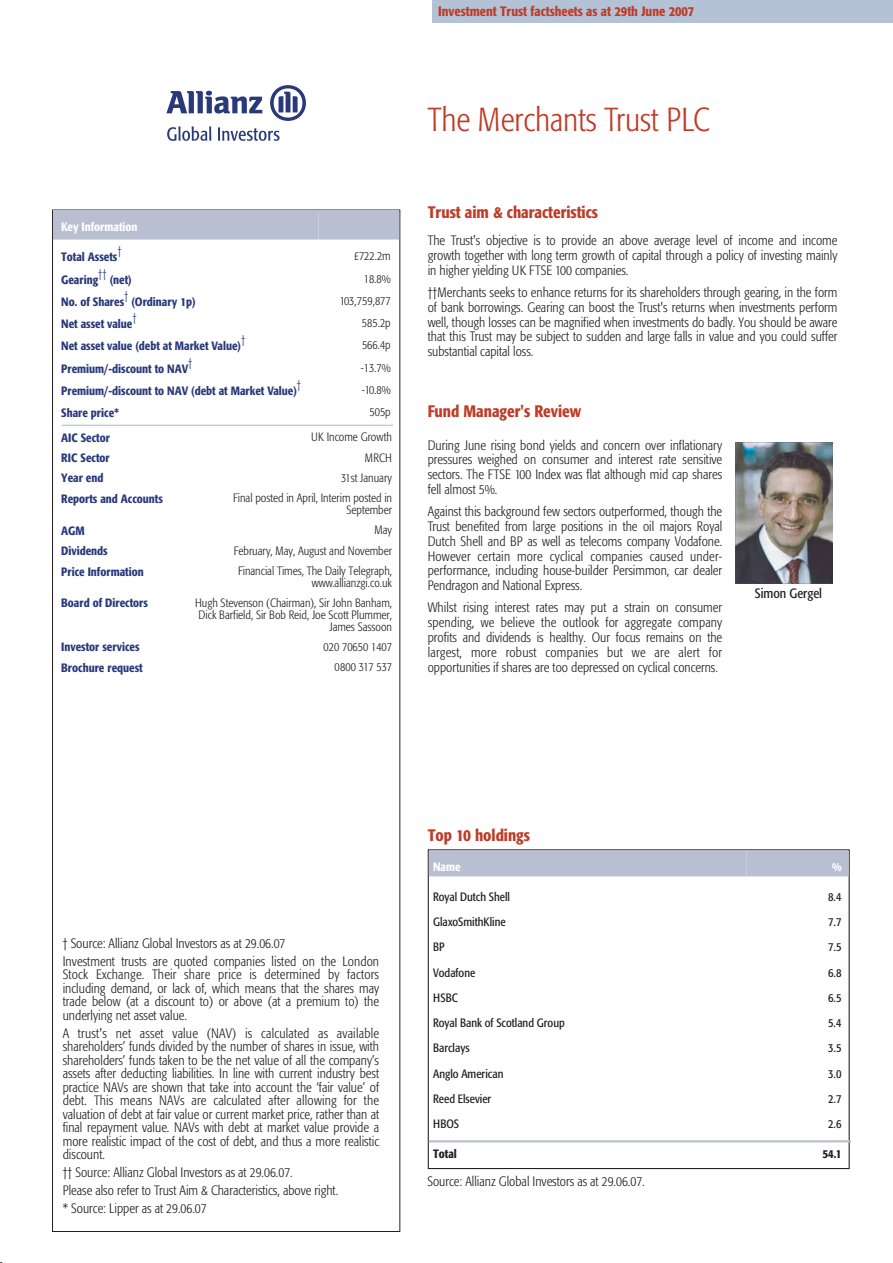
<style>
.page{position:relative;width:893px;height:1263px;background:#fff}
.page>*{position:absolute;margin:0;border:0;box-sizing:border-box;transform-origin:0 0}
.t1{font:300 33px "Formata Condensed";color:#be3c28}
.t2{font:500 16.5px "Formata Condensed";color:#be3c28}
.t3{font:300 13.5px/14.9px "Formata Condensed";color:#231f20;text-align:justify}
.t4{font:500 13.5px "Formata Condensed";color:#be3c28}
.t5{font:13.5px "Formata Condensed";color:#231f20}
.t6{font:300 12px/12px "Formata Condensed";color:#231f20;text-align:right}
.t7{font:500 12px "Formata Condensed";color:#29397a}
.t8{font:12px "Formata Condensed";color:#231f20}
.t9{font:500 12px "Formata Condensed";color:#fff}
.t10{font:500 12px "Formata Condensed";color:#231f20}
.t11{font:300 12px "Formata Condensed";color:#29397a}
</style>
<div class="page">
<div style="left:747px;top:851px;width:100px;height:25px;background:#b7bfd0"></div>
<div style="left:746px;top:850px;width:102px;height:26px;border:2px solid #b7bfd0"></div>
<div style="left:429px;top:851px;width:316px;height:25px;background:#b7bfd0"></div>
<div style="left:429px;top:850px;width:317px;height:26px;border:2px solid #b7bfd0"></div>
<div style="left:319px;top:211px;width:79px;height:28px;background:#b7bfd0"></div>
<div style="left:318px;top:210px;width:81px;height:30px;border:2px solid #b7bfd0"></div>
<div style="left:54px;top:211px;width:263px;height:28px;background:#b7bfd0"></div>
<div style="left:53px;top:210px;width:265px;height:30px;border:2px solid #b7bfd0"></div>
<div style="left:432px;top:0;width:460px;height:23px;background:#b4c2d5"></div>
<svg style="left:167px;top:126px;width:44px;height:15px"></svg>
<svg style="left:218px;top:127px;width:61px;height:14px"></svg>
<svg style="left:166px;top:91px;width:96px;height:23px"></svg>
<svg style="left:270px;top:85px;width:36px;height:36px"></svg>
<hr style="left:62px;top:425px;width:331px;height:1px;background:#b7bfd0">
<hr style="left:429px;top:1140px;width:422px;height:2px;background:#b7bfd0">
<img style="left:735px;top:442px;width:98px;height:141px">
<p class="t4" style="left:438px;top:6px;width:257px">Investment Trust factsheets as at 29th June 2007</p>
<p class="t9" style="left:61px;top:221px;width:78px">Key Information</p>
<p class="t11" style="left:117px;top:246px;width:6px">†</p>
<p class="t7" style="left:61px;top:252px;width:58px">Total Assets</p>
<p class="t6" style="left:354px;top:251px;width:38px">£722.2m</p>
<p class="t11" style="left:98px;top:268px;width:10px">††</p>
<p class="t7" style="left:61px;top:274px;width:38px">Gearing</p>
<p class="t6" style="left:364px;top:273px;width:28px">18.8%</p>
<p class="t7" style="left:110px;top:274px;width:24px">(net)</p>
<p class="t11" style="left:124px;top:291px;width:6px">†</p>
<p class="t7" style="left:61px;top:297px;width:64px">No. of Shares</p>
<p class="t6" style="left:340px;top:296px;width:52px">103,759,877</p>
<p class="t7" style="left:131px;top:297px;width:66px">(Ordinary 1p)</p>
<p class="t11" style="left:132px;top:313px;width:6px">†</p>
<p class="t7" style="left:61px;top:319px;width:73px">Net asset value</p>
<p class="t6" style="left:362px;top:318px;width:30px">585.2p</p>
<p class="t11" style="left:241px;top:335px;width:6px">†</p>
<p class="t7" style="left:61px;top:341px;width:181px">Net asset value (debt at Market Value)</p>
<p class="t6" style="left:362px;top:340px;width:30px">566.4p</p>
<p class="t11" style="left:188px;top:357px;width:6px">†</p>
<p class="t7" style="left:61px;top:363px;width:129px">Premium/-discount to NAV</p>
<p class="t6" style="left:361px;top:362px;width:31px">-13.7%</p>
<p class="t11" style="left:297px;top:380px;width:6px">†</p>
<p class="t7" style="left:61px;top:386px;width:237px">Premium/-discount to NAV (debt at Market Value)</p>
<p class="t6" style="left:362px;top:385px;width:30px">-10.8%</p>
<p class="t7" style="left:61px;top:407px;width:59px">Share price*</p>
<p class="t6" style="left:369px;top:407px;width:23px">505p</p>
<p class="t7" style="left:61px;top:432px;width:50px">AIC Sector</p>
<p class="t6" style="left:311px;top:432px;width:82px">UK Income Growth</p>
<p class="t7" style="left:61px;top:453px;width:50px">RIC Sector</p>
<p class="t6" style="left:365px;top:452px;width:29px">MRCH</p>
<p class="t7" style="left:61px;top:473px;width:44px">Year end</p>
<p class="t6" style="left:341px;top:473px;width:52px">31st January</p>
<p class="t7" style="left:61px;top:494px;width:103px">Reports and Accounts</p>
<p class="t6" style="left:233px;top:493px;width:160px">Final posted in April, Interim posted in<br>September</p>
<p class="t7" style="left:61px;top:526px;width:25px">AGM</p>
<p class="t6" style="left:374px;top:525px;width:19px">May</p>
<p class="t7" style="left:61px;top:546px;width:48px">Dividends</p>
<p class="t6" style="left:234px;top:545px;width:160px">February, May, August and November</p>
<p class="t7" style="left:61px;top:566px;width:84px">Price Information</p>
<p class="t7" style="left:61px;top:598px;width:88px">Board of Directors</p>
<p class="t6" style="left:238px;top:566px;width:155px">Financial Times, The Daily Telegraph, www.allianzgi.co.uk</p>
<p class="t6" style="left:195px;top:598px;width:198px">Hugh Stevenson (Chairman), Sir John Banham,<br>Dick Barfield, Sir Bob Reid, Joe Scott Plummer,<br>James Sassoon</p>
<p class="t7" style="left:61px;top:642px;width:80px">Investor services</p>
<p class="t6" style="left:323px;top:642px;width:70px">020 70650 1407</p>
<p class="t7" style="left:61px;top:663px;width:83px">Brochure request</p>
<p class="t6" style="left:334px;top:662px;width:59px">0800 317 537</p>
<h1 class="t1" style="left:428px;top:106px;width:283px">The Merchants Trust PLC</h1>
<p class="t2" style="left:428px;top:205px;width:172px">Trust aim &amp; characteristics</p>
<p class="t3" style="left:428px;top:234px;width:411px">The Trust's objective is to provide an above average level of income and income growth together with long term growth of capital through a policy of investing mainly in higher yielding UK FTSE 100 companies.</p>
<p class="t3" style="left:428px;top:286px;width:411px">††Merchants seeks to enhance returns for its shareholders through gearing, in the form of bank borrowings. Gearing can boost the Trust's returns when investments perform well, though losses can be magnified when investments do badly. You should be aware that this Trust may be subject to sudden and large falls in value and you could suffer substantial capital loss.</p>
<p class="t2" style="left:428px;top:405px;width:155px">Fund Manager's Review</p>
<p class="t3" style="left:428px;top:438px;width:296px">During June rising bond yields and concern over inflationary pressures weighed on consumer and interest rate sensitive sectors. The FTSE 100 Index was flat although mid cap shares fell almost 5%.</p>
<p class="t3" style="left:428px;top:505px;width:296px">Against this background few sectors outperformed, though the Trust benefited from large positions in the oil majors Royal Dutch Shell and BP as well as telecoms company Vodafone.<br>However certain more cyclical companies caused under&shy;performance, including house-builder Persimmon, car dealer Pendragon and National Express.</p>
<p class="t3" style="left:428px;top:601px;width:296px">Whilst rising interest rates may put a strain on consumer spending, we believe the outlook for aggregate company profits and dividends is healthy. Our focus remains on the largest, more robust companies but we are alert for opportunities if shares are too depressed on cyclical concerns.</p>
<p class="t5" style="left:754px;top:588px;width:69px">Simon Gergel</p>
<p class="t3" style="left:63px;top:935px;width:318px;line-height:17.9px">† Source: Allianz Global Investors as at 29.06.07<br>Investment trusts are quoted companies listed on the London</p>
<p class="t3" style="left:63px;top:969px;width:318px;line-height:13.5px">Stock Exchange. Their share price is determined by factors including demand, or lack of, which means that the shares may trade below (at a discount to) or above (at a premium to) the underlying net asset value.</p>
<p class="t3" style="left:63px;top:1027px;width:318px;line-height:13.5px">A trust's net asset value (NAV) is calculated as available shareholders’ funds divided by the number of shares in issue, with shareholders’ funds taken to be the net value of all the company’s assets after deducting liabilities. In line with current industry best practice NAVs are shown that take into account the ‘fair value’ of debt. This means NAVs are calculated after allowing for the valuation of debt at fair value or current market price, rather than at final repayment value. NAVs with debt at market value provide a more realistic impact of the cost of debt, and thus a more realistic discount.</p>
<p class="t3" style="left:63px;top:1164px;width:277px;line-height:17.9px;text-align:left">†† Source: Allianz Global Investors as at 29.06.07.<br>Please also refer to Trust Aim &amp; Characteristics, above right. * Source: Lipper as at 29.06.07</p>
<p class="t2" style="left:428px;top:828px;width:104px">Top 10 holdings</p>
<p class="t9" style="left:433px;top:861px;width:29px">Name</p>
<p class="t9" style="left:832px;top:861px;width:11px">%</p>
<p class="t8" style="left:433px;top:891px;width:78px">Royal Dutch Shell</p>
<p class="t8" style="left:828px;top:891px;width:15px">8.4</p>
<p class="t8" style="left:433px;top:917px;width:74px">GlaxoSmithKline</p>
<p class="t8" style="left:828px;top:917px;width:15px">7.7</p>
<p class="t8" style="left:433px;top:942px;width:13px">BP</p>
<p class="t8" style="left:828px;top:942px;width:15px">7.5</p>
<p class="t8" style="left:433px;top:967px;width:44px">Vodafone</p>
<p class="t8" style="left:828px;top:967px;width:15px">6.8</p>
<p class="t8" style="left:433px;top:993px;width:26px">HSBC</p>
<p class="t8" style="left:828px;top:993px;width:15px">6.5</p>
<p class="t8" style="left:433px;top:1018px;width:133px">Royal Bank of Scotland Group</p>
<p class="t8" style="left:828px;top:1018px;width:15px">5.4</p>
<p class="t8" style="left:433px;top:1043px;width:38px">Barclays</p>
<p class="t8" style="left:828px;top:1043px;width:15px">3.5</p>
<p class="t8" style="left:433px;top:1069px;width:72px">Anglo American</p>
<p class="t8" style="left:828px;top:1069px;width:15px">3.0</p>
<p class="t8" style="left:433px;top:1094px;width:60px">Reed Elsevier</p>
<p class="t8" style="left:828px;top:1094px;width:15px">2.7</p>
<p class="t8" style="left:433px;top:1119px;width:27px">HBOS</p>
<p class="t8" style="left:828px;top:1119px;width:15px">2.6</p>
<p class="t10" style="left:433px;top:1149px;width:25px">Total</p>
<p class="t10" style="left:822px;top:1149px;width:21px">54.1</p>
<p class="t3" style="left:427px;top:1175px;width:219px">Source: Allianz Global Investors as at 29.06.07.</p>
</div>
